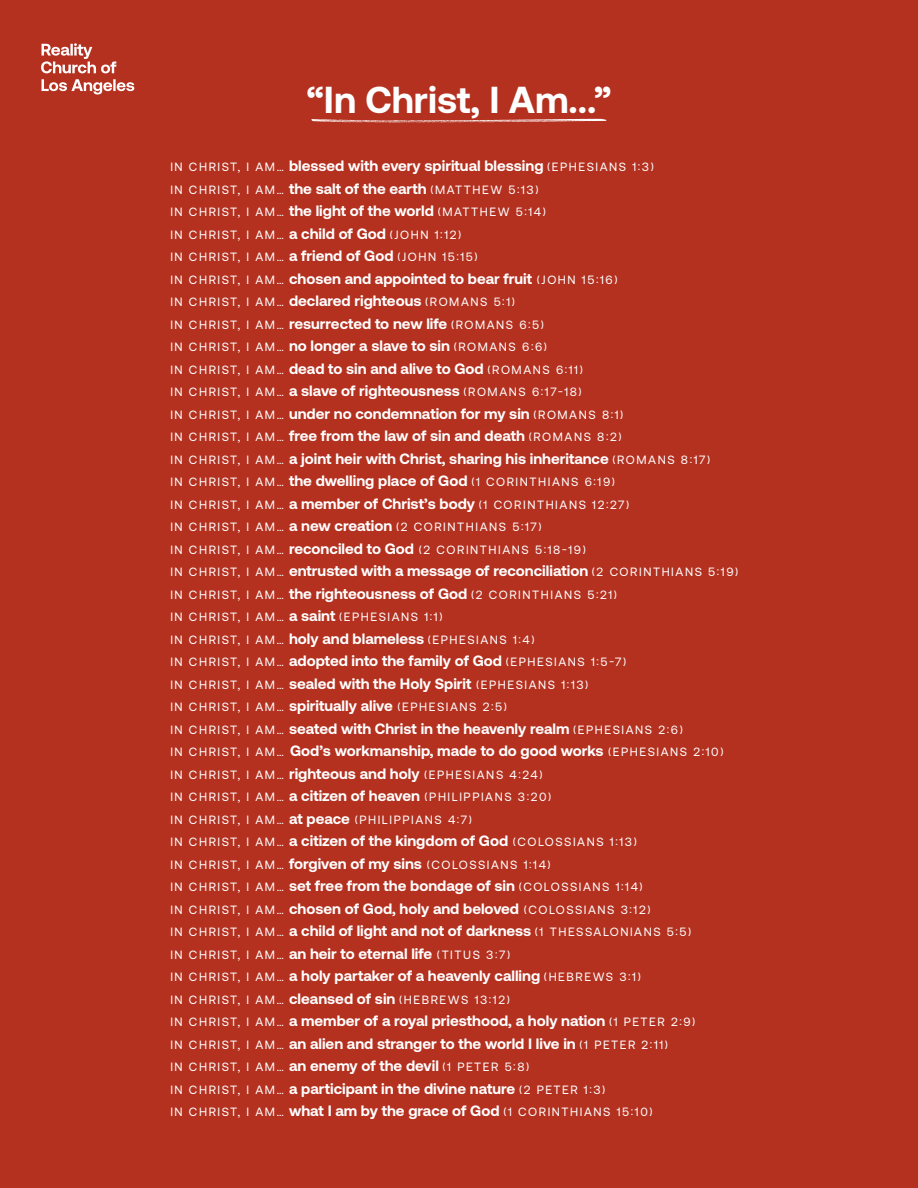
<style>
.page{position:relative;width:918px;height:1188px;background:#b43120}
.page>*{position:absolute;margin:0;border:0;box-sizing:border-box;transform-origin:0 0}
.t1{font:700 37.5px "Aeonik";color:#fff}
.Paragraph_Style_1{font:700 15px "Aeonik";color:#fff}
.Paragraph_Style_1-2{font:12px "Aeonik";letter-spacing:.13em;color:#fff}
.s1{font-weight:400;font-size:12px}
.s2{font-weight:700;font-size:15px}
</style>
<div class="page">
<svg style="left:311px;top:119px;width:296px;height:4px"></svg>
<svg style="left:42px;top:79px;width:92px;height:15px"></svg>
<svg style="left:41px;top:43px;width:75px;height:30px"></svg>
<p class="t1" style="left:307px;top:78px;width:306px">“In Christ, I Am...”</p>
<p class="Paragraph_Style_1" style="left:170px;top:157px;width:485px"><span class="s1">IN CHRIST, I AM…</span> blessed with every spiritual blessing <span class="s1">(EPHESIANS 1:3)</span></p>
<p class="Paragraph_Style_1-2" style="left:170px;top:183px;width:370px">IN CHRIST, I AM… <span class="s2">the salt of the earth</span> (MATTHEW 5:13)</p>
<p class="Paragraph_Style_1-2" style="left:170px;top:205px;width:377px">IN CHRIST, I AM… <span class="s2">the light of the world</span> (MATTHEW 5:14)</p>
<p class="Paragraph_Style_1-2" style="left:170px;top:228px;width:292px">IN CHRIST, I AM… <span class="s2">a child of God</span> (JOHN 1:12)</p>
<p class="Paragraph_Style_1-2" style="left:170px;top:250px;width:309px">IN CHRIST, I AM… <span class="s2">a friend of God</span> (JOHN 15:15)</p>
<p class="Paragraph_Style_1" style="left:170px;top:270px;width:449px"><span class="s1">IN CHRIST, I AM…</span> chosen and appointed to bear fruit <span class="s1">(JOHN 15:16)</span></p>
<p class="Paragraph_Style_1-2" style="left:170px;top:295px;width:346px">IN CHRIST, I AM… <span class="s2">declared righteous</span> (ROMANS 5:1)</p>
<p class="Paragraph_Style_1-2" style="left:170px;top:318px;width:375px">IN CHRIST, I AM… <span class="s2">resurrected to new life</span> (ROMANS 6:5)</p>
<p class="Paragraph_Style_1-2" style="left:170px;top:340px;width:378px">IN CHRIST, I AM… <span class="s2">no longer a slave to sin</span> (ROMANS 6:6)</p>
<p class="Paragraph_Style_1-2" style="left:170px;top:363px;width:414px">IN CHRIST, I AM… <span class="s2">dead to sin and alive to God</span> (ROMANS 6:11)</p>
<p class="Paragraph_Style_1-2" style="left:170px;top:385px;width:413px">IN CHRIST, I AM… <span class="s2">a slave of righteousness</span> (ROMANS 6:17-18)</p>
<p class="Paragraph_Style_1" style="left:170px;top:405px;width:455px"><span class="s1">IN CHRIST, I AM…</span> under no condemnation for my sin <span class="s1">(ROMANS 8:1)</span></p>
<p class="Paragraph_Style_1" style="left:170px;top:427px;width:453px"><span class="s1">IN CHRIST, I AM…</span> free from the law of sin and death <span class="s1">(ROMANS 8:2)</span></p>
<p class="Paragraph_Style_1" style="left:170px;top:450px;width:541px"><span class="s1">IN CHRIST, I AM…</span> a joint heir with Christ, sharing his inheritance <span class="s1">(ROMANS 8:17)</span></p>
<p class="Paragraph_Style_1-2" style="left:170px;top:475px;width:446px">IN CHRIST, I AM… <span class="s2">the dwelling place of God</span> (1 CORINTHIANS 6:19)</p>
<p class="Paragraph_Style_1-2" style="left:170px;top:498px;width:460px">IN CHRIST, I AM… <span class="s2">a member of Christ’s body</span> (1 CORINTHIANS 12:27)</p>
<p class="Paragraph_Style_1-2" style="left:170px;top:520px;width:373px">IN CHRIST, I AM… <span class="s2">a new creation</span> (2 CORINTHIANS 5:17)</p>
<p class="Paragraph_Style_1-2" style="left:170px;top:543px;width:417px">IN CHRIST, I AM… <span class="s2">reconciled to God</span> (2 CORINTHIANS 5:18-19)</p>
<p class="Paragraph_Style_1" style="left:170px;top:562px;width:569px"><span class="s1">IN CHRIST, I AM…</span> entrusted with a message of reconciliation <span class="s1">(2 CORINTHIANS 5:19)</span></p>
<p class="Paragraph_Style_1-2" style="left:170px;top:588px;width:448px">IN CHRIST, I AM… <span class="s2">the righteousness of God</span> (2 CORINTHIANS 5:21)</p>
<p class="Paragraph_Style_1-2" style="left:170px;top:610px;width:274px">IN CHRIST, I AM… <span class="s2">a saint</span> (EPHESIANS 1:1)</p>
<p class="Paragraph_Style_1-2" style="left:170px;top:633px;width:366px">IN CHRIST, I AM… <span class="s2">holy and blameless</span> (EPHESIANS 1:4)</p>
<p class="Paragraph_Style_1-2" style="left:170px;top:655px;width:458px">IN CHRIST, I AM… <span class="s2">adopted into the family of God</span> (EPHESIANS 1:5-7)</p>
<p class="Paragraph_Style_1-2" style="left:170px;top:678px;width:419px">IN CHRIST, I AM… <span class="s2">sealed with the Holy Spirit</span> (EPHESIANS 1:13)</p>
<p class="Paragraph_Style_1-2" style="left:170px;top:700px;width:338px">IN CHRIST, I AM… <span class="s2">spiritually alive</span> (EPHESIANS 2:5)</p>
<p class="Paragraph_Style_1" style="left:170px;top:720px;width:514px"><span class="s1">IN CHRIST, I AM…</span> seated with Christ in the heavenly realm <span class="s1">(EPHESIANS 2:6)</span></p>
<p class="Paragraph_Style_1" style="left:170px;top:742px;width:555px"><span class="s1">IN CHRIST, I AM…</span> God’s workmanship, made to do good works <span class="s1">(EPHESIANS 2:10)</span></p>
<p class="Paragraph_Style_1-2" style="left:170px;top:768px;width:374px">IN CHRIST, I AM… <span class="s2">righteous and holy</span> (EPHESIANS 4:24)</p>
<p class="Paragraph_Style_1-2" style="left:170px;top:790px;width:382px">IN CHRIST, I AM… <span class="s2">a citizen of heaven</span> (PHILIPPIANS 3:20)</p>
<p class="Paragraph_Style_1-2" style="left:170px;top:813px;width:303px">IN CHRIST, I AM… <span class="s2">at peace</span> (PHILIPPIANS 4:7)</p>
<p class="Paragraph_Style_1-2" style="left:170px;top:835px;width:468px">IN CHRIST, I AM… <span class="s2">a citizen of the kingdom of God</span> (COLOSSIANS 1:13)</p>
<p class="Paragraph_Style_1-2" style="left:170px;top:858px;width:382px">IN CHRIST, I AM… <span class="s2">forgiven of my sins</span> (COLOSSIANS 1:14)</p>
<p class="Paragraph_Style_1-2" style="left:170px;top:880px;width:474px">IN CHRIST, I AM… <span class="s2">set free from the bondage of sin</span> (COLOSSIANS 1:14)</p>
<p class="Paragraph_Style_1-2" style="left:170px;top:903px;width:482px">IN CHRIST, I AM… <span class="s2">chosen of God, holy and beloved</span> (COLOSSIANS 3:12)</p>
<p class="Paragraph_Style_1-2" style="left:170px;top:925px;width:522px">IN CHRIST, I AM… <span class="s2">a child of light and not of darkness</span> (1 THESSALONIANS 5:5)</p>
<p class="Paragraph_Style_1-2" style="left:170px;top:948px;width:341px">IN CHRIST, I AM… <span class="s2">an heir to eternal life</span> (TITUS 3:7)</p>
<p class="Paragraph_Style_1" style="left:170px;top:967px;width:472px"><span class="s1">IN CHRIST, I AM…</span> a holy partaker of a heavenly calling <span class="s1">(HEBREWS 3:1)</span></p>
<p class="Paragraph_Style_1-2" style="left:170px;top:993px;width:341px">IN CHRIST, I AM… <span class="s2">cleansed of sin</span> (HEBREWS 13:12)</p>
<p class="Paragraph_Style_1" style="left:170px;top:1012px;width:527px"><span class="s1">IN CHRIST, I AM…</span> a member of a royal priesthood, a holy nation <span class="s1">(1 PETER 2:9)</span></p>
<p class="Paragraph_Style_1" style="left:170px;top:1035px;width:499px"><span class="s1">IN CHRIST, I AM…</span> an alien and stranger to the world I live in <span class="s1">(1 PETER 2:11)</span></p>
<p class="Paragraph_Style_1-2" style="left:170px;top:1060px;width:360px">IN CHRIST, I AM… <span class="s2">an enemy of the devil</span> (1 PETER 5:8)</p>
<p class="Paragraph_Style_1" style="left:170px;top:1080px;width:436px"><span class="s1">IN CHRIST, I AM…</span> a participant in the divine nature <span class="s1">(2 PETER 1:3)</span></p>
<p class="Paragraph_Style_1-2" style="left:170px;top:1105px;width:484px">IN CHRIST, I AM… <span class="s2">what I am by the grace of God</span> (1 CORINTHIANS 15:10)</p>
</div>
